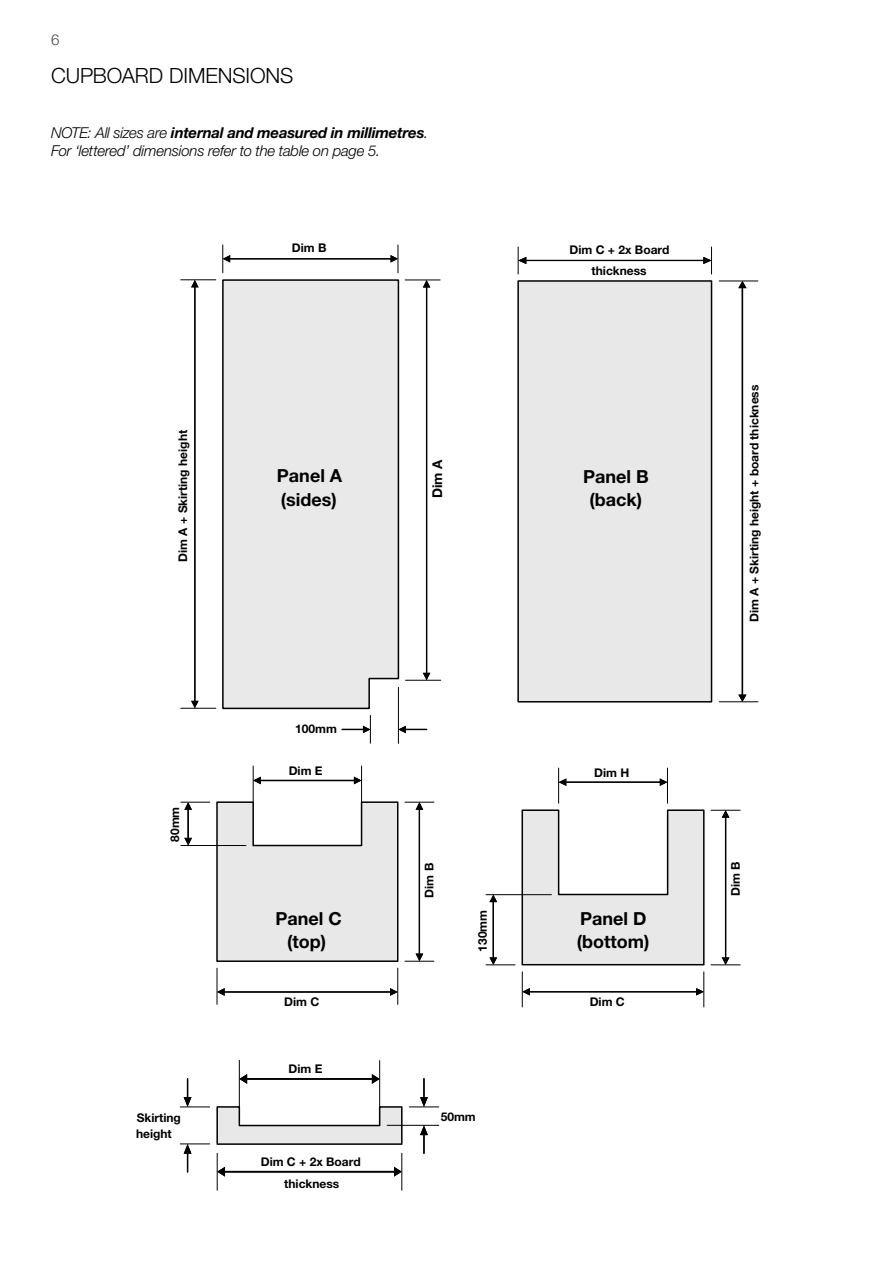
<style>
.page{position:relative;width:893px;height:1263px;background:#fff}
.page>*{position:absolute;margin:0;border:0;box-sizing:border-box;transform-origin:0 0}
.t1{font:300 21px "Helvetica Neue LT Std";color:#000}
.t2{font:700 18px/22.5px "Helvetica Neue LT Std";color:#000}
.t3{font:italic 300 15px/18px "Helvetica Neue LT Std";letter-spacing:-.015em;color:#000}
.t4{font:300 15px "Helvetica Neue LT Std";color:#484848}
.t5{font:700 13.5px "Helvetica Neue LT Std";color:#000}
.t6{font:700 12px/20.4px "Helvetica Neue LT Std";color:#000;text-align:center}
.s1{font-weight:700}
</style>
<div class="page">
<div style="left:222px;top:279px;width:178px;height:431px;background:#e9e9e9"></div>
<svg style="left:391px;top:245px;width:8px;height:28px"></svg>
<svg style="left:222px;top:245px;width:8px;height:28px"></svg>
<hr style="left:228px;top:258px;width:164px;height:1px;background:#000">
<hr style="left:398px;top:687px;width:1px;height:56px;background:#000">
<svg style="left:398px;top:726px;width:29px;height:7px"></svg>
<svg style="left:342px;top:715px;width:29px;height:28px"></svg>
<hr style="left:406px;top:680px;width:35px;height:1px;background:#000">
<hr style="left:405px;top:280px;width:35px;height:1px;background:#000">
<svg style="left:423px;top:673px;width:7px;height:7px"></svg>
<svg style="left:423px;top:280px;width:7px;height:7px"></svg>
<hr style="left:426px;top:286px;width:1px;height:389px;background:#000">
<hr style="left:181px;top:279px;width:35px;height:1px;background:#000">
<hr style="left:181px;top:708px;width:35px;height:1px;background:#000">
<svg style="left:191px;top:701px;width:8px;height:7px"></svg>
<svg style="left:191px;top:280px;width:8px;height:7px"></svg>
<hr style="left:194px;top:285px;width:1px;height:418px;background:#000">
<div style="left:518px;top:281px;width:193px;height:421px;background:#e8e8e8"></div>
<div style="left:517px;top:280px;width:195px;height:422px;border:2px solid #000"></div>
<hr style="left:719px;top:701px;width:39px;height:1px;background:#000">
<hr style="left:719px;top:281px;width:39px;height:1px;background:#000">
<svg style="left:738px;top:281px;width:8px;height:7px"></svg>
<svg style="left:738px;top:695px;width:8px;height:7px"></svg>
<hr style="left:742px;top:286px;width:1px;height:410px;background:#000">
<svg style="left:703px;top:247px;width:9px;height:27px"></svg>
<svg style="left:518px;top:247px;width:8px;height:27px"></svg>
<hr style="left:524px;top:260px;width:181px;height:1px;background:#000">
<svg style="left:405px;top:953px;width:29px;height:9px"></svg>
<svg style="left:405px;top:802px;width:29px;height:8px"></svg>
<hr style="left:419px;top:808px;width:1px;height:147px;background:#000">
<hr style="left:217px;top:968px;width:1px;height:36px;background:#000">
<hr style="left:397px;top:968px;width:1px;height:36px;background:#000">
<svg style="left:390px;top:988px;width:8px;height:8px"></svg>
<svg style="left:217px;top:988px;width:8px;height:8px"></svg>
<hr style="left:223px;top:991px;width:169px;height:2px;background:#000">
<hr style="left:253px;top:766px;width:1px;height:36px;background:#000">
<hr style="left:361px;top:766px;width:1px;height:36px;background:#000">
<svg style="left:354px;top:777px;width:8px;height:7px"></svg>
<svg style="left:253px;top:777px;width:8px;height:7px"></svg>
<hr style="left:259px;top:780px;width:97px;height:1px;background:#000">
<svg style="left:181px;top:801px;width:218px;height:161px"></svg>
<hr style="left:188px;top:808px;width:1px;height:32px;background:#000">
<svg style="left:521px;top:809px;width:184px;height:157px"></svg>
<hr style="left:486px;top:894px;width:65px;height:1px;background:#000">
<svg style="left:486px;top:957px;width:29px;height:8px"></svg>
<svg style="left:489px;top:895px;width:8px;height:7px"></svg>
<hr style="left:493px;top:900px;width:1px;height:59px;background:#000">
<hr style="left:522px;top:972px;width:1px;height:35px;background:#000">
<hr style="left:703px;top:972px;width:1px;height:35px;background:#000">
<svg style="left:696px;top:988px;width:8px;height:7px"></svg>
<svg style="left:522px;top:988px;width:8px;height:7px"></svg>
<hr style="left:528px;top:991px;width:170px;height:1px;background:#000">
<svg style="left:711px;top:957px;width:29px;height:8px"></svg>
<svg style="left:711px;top:810px;width:29px;height:8px"></svg>
<hr style="left:725px;top:816px;width:1px;height:143px;background:#000">
<hr style="left:558px;top:768px;width:1px;height:35px;background:#000">
<hr style="left:667px;top:768px;width:1px;height:35px;background:#000">
<svg style="left:660px;top:778px;width:7px;height:8px"></svg>
<svg style="left:559px;top:778px;width:7px;height:8px"></svg>
<hr style="left:564px;top:781px;width:98px;height:2px;background:#000">
<svg style="left:216px;top:1105px;width:187px;height:40px"></svg>
<hr style="left:401px;top:1153px;width:1px;height:37px;background:#000">
<hr style="left:217px;top:1153px;width:1px;height:37px;background:#000">
<svg style="left:394px;top:1167px;width:8px;height:9px"></svg>
<svg style="left:217px;top:1167px;width:8px;height:9px"></svg>
<hr style="left:223px;top:1171px;width:173px;height:1px;background:#000">
<hr style="left:239px;top:1060px;width:1px;height:47px;background:#000">
<hr style="left:379px;top:1060px;width:1px;height:47px;background:#000">
<svg style="left:372px;top:1074px;width:8px;height:10px"></svg>
<svg style="left:239px;top:1074px;width:8px;height:10px"></svg>
<hr style="left:245px;top:1078px;width:129px;height:2px;background:#000">
<hr style="left:409px;top:1106px;width:30px;height:1px;background:#000">
<hr style="left:387px;top:1125px;width:52px;height:1px;background:#000">
<svg style="left:420px;top:1097px;width:8px;height:10px"></svg>
<hr style="left:423px;top:1078px;width:2px;height:21px;background:#000">
<svg style="left:420px;top:1125px;width:8px;height:10px"></svg>
<hr style="left:423px;top:1133px;width:2px;height:21px;background:#000">
<hr style="left:180px;top:1106px;width:30px;height:1px;background:#000">
<hr style="left:180px;top:1143px;width:30px;height:1px;background:#000">
<svg style="left:184px;top:1078px;width:7px;height:29px"></svg>
<svg style="left:184px;top:1144px;width:7px;height:28px"></svg>
<p class="t4" style="left:51px;top:30px;width:10px">6</p>
<h1 class="t1" style="left:51px;top:63px;width:241px">CUPBOARD DIMENSIONS</h1>
<p class="t3" style="left:51px;top:124px;width:379px">NOTE: All sizes are <span class="s1">internal and measured in millimetres</span>.<br>For ‘lettered’ dimensions refer to the table on page 5.</p>
<p class="t6" style="left:173px;top:562px;width:133px;rotate:-90deg">Dim A + Skirting height</p>
<p class="t6" style="left:164px;top:842px;width:37px;rotate:-90deg">80mm</p>
<p class="t6" style="left:292px;top:238px;width:36px">Dim B</p>
<h2 class="t2" style="left:277px;top:463px;width:67px;line-height:23.7px">Panel A (sides)</h2>
<p class="t5" style="left:429px;top:498px;width:40px;rotate:-90deg">Dim A</p>
<p class="t6" style="left:295px;top:718px;width:43px">100mm</p>
<p class="t6" style="left:289px;top:760px;width:35px">Dim E</p>
<p class="t6" style="left:419px;top:897px;width:36px;rotate:-90deg">Dim B</p>
<h2 class="t2" style="left:275px;top:907px;width:68px;text-align:center">Panel C (top)</h2>
<p class="t6" style="left:472px;top:952px;width:43px;rotate:-90deg">130mm</p>
<p class="t6" style="left:284px;top:992px;width:37px">Dim C</p>
<p class="t6" style="left:289px;top:1058px;width:35px">Dim E</p>
<p class="t6" style="left:137px;top:1107px;width:46px">Skirting</p>
<p class="t6" style="left:441px;top:1106px;width:37px">50mm</p>
<p class="t6" style="left:136px;top:1123px;width:37px">height</p>
<p class="t6" style="left:261px;top:1151px;width:101px;line-height:21.5px">Dim C + 2x Board thickness</p>
<p class="t6" style="left:569px;top:239px;width:101px">Dim C + 2x Board thickness</p>
<h2 class="t2" style="left:583px;top:464px;width:67px;line-height:23px;text-align:center">Panel B (back)</h2>
<p class="t6" style="left:594px;top:762px;width:37px">Dim H</p>
<h2 class="t2" style="left:577px;top:907px;width:74px">Panel D (bottom)</h2>
<p class="t6" style="left:590px;top:992px;width:37px">Dim C</p>
<p class="t6" style="left:744px;top:622px;width:239px;rotate:-90deg">Dim A + Skirting height + board thickness</p>
<p class="t6" style="left:725px;top:896px;width:36px;rotate:-90deg">Dim B</p>
</div>
